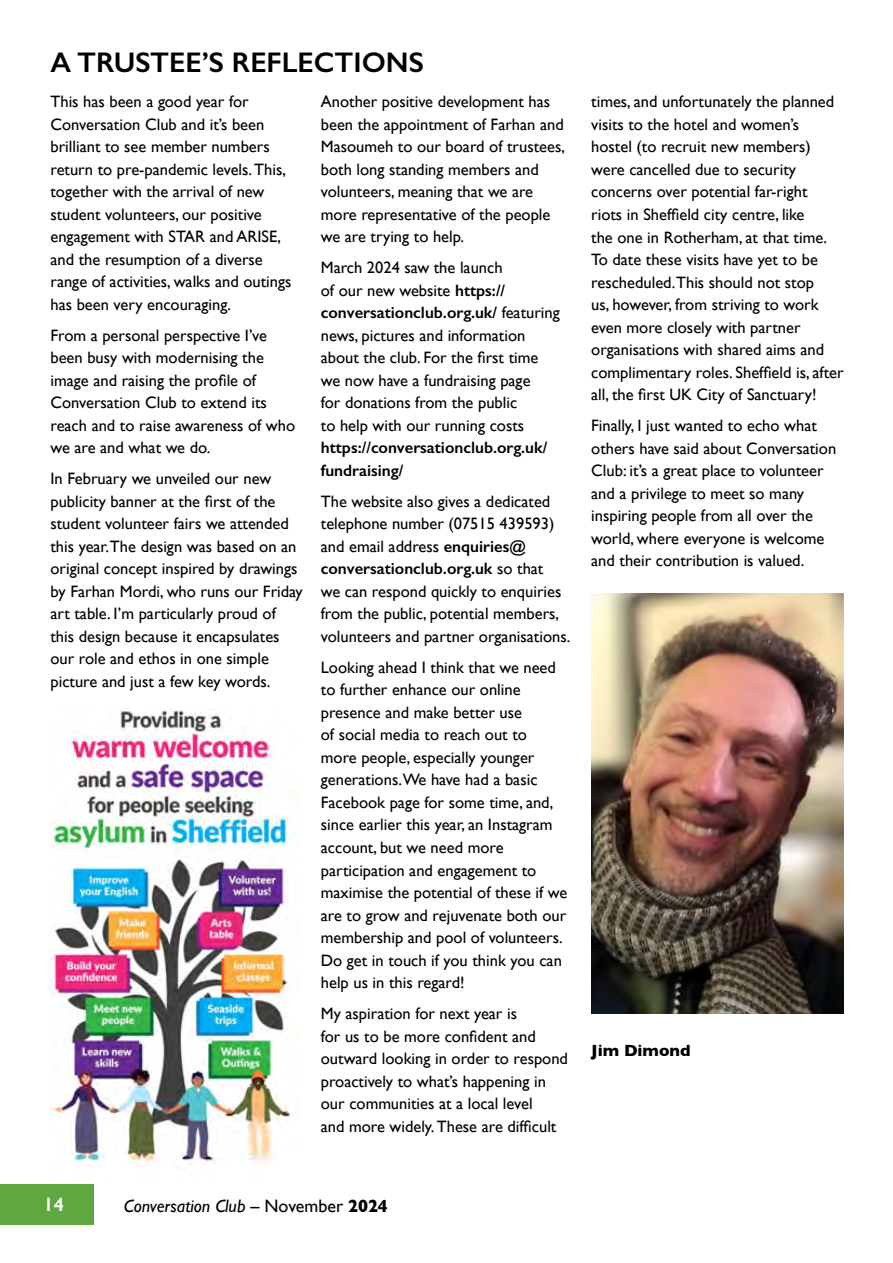
<style>
.page{position:relative;width:893px;height:1263px;background:#fff}
.page>*{position:absolute;margin:0;border:0;box-sizing:border-box;transform-origin:0 0}
.t1{font:600 28.5px "Gill Sans";color:#000}
.t2{font:600 19.5px "Gill Sans";color:#fff}
.t3{font:italic 18px "Gill Sans";color:#000}
.t4{font:16.5px/22.5px "Gill Sans";color:#000}
.t5{font:600 16.5px/22.5px "Gill Sans";color:#000}
.t6{font:700 16.5px "Gill Sans";color:#000}
.s1{font-weight:600}
.s2{font-style:normal}
.s3{font-weight:700;font-style:normal}
</style>
<div class="page">
<div style="left:0;top:1184px;width:93px;height:40px;background:#5fa841"></div>
<img style="left:592px;top:593px;width:252px;height:420px">
<img style="left:49px;top:708px;width:250px;height:459px">
<h1 class="t1" style="left:50px;top:45px;width:375px">A TRUSTEE’S REFLECTIONS</h1>
<p class="t4" style="left:50px;top:90px;width:243px">This has been a good year for<br>Conversation Club and it’s been brilliant to see member numbers return to pre-pandemic levels. This, together with the arrival of new student volunteers, our positive engagement with STAR and ARISE, and the resumption of a diverse range of activities, walks and outings has been very encouraging.</p>
<p class="t4" style="left:50px;top:324px;width:246px">From a personal perspective I’ve been busy with modernising the image and raising the profile of<br>Conversation Club to extend its reach and to raise awareness of who we are and what we do.</p>
<p class="t4" style="left:50px;top:467px;width:254px">In February we unveiled our new publicity banner at the first of the student volunteer fairs we attended this year.The design was based on an original concept inspired by drawings by Farhan Mordi, who runs our Friday art table. I’m particularly proud of this design because it encapsulates our role and ethos in one simple picture and just a few key words.</p>
<p class="t4" style="left:321px;top:90px;width:246px">Another positive development has been the appointment of Farhan and<br>Masoumeh to our board of trustees, both long standing members and volunteers, meaning that we are more representative of the people we are trying to help.</p>
<p class="t4" style="left:321px;top:256px;width:240px">March 2024 saw the launch<br>of our new website <span class="s1">https:// conversationclub.org.uk/</span> featuring news, pictures and information about the club. For the first time we now have a fundraising page<br>for donations from the public<br>to help with our running costs</p>
<p class="t5" style="left:321px;top:436px;width:228px">https://conversationclub.org.uk/ fundraising/</p>
<p class="t4" style="left:321px;top:490px;width:251px">The website also gives a dedicated telephone number (07515 439593) and email address <span class="s1">enquiries@ conversationclub.org.uk</span> so that<br>we can respond quickly to enquiries from the public, potential members, volunteers and partner organisations.</p>
<p class="t4" style="left:321px;top:656px;width:248px">Looking ahead I think that we need to further enhance our online presence and make better use<br>of social media to reach out to<br>more people, especially younger generations.We have had a basic<br>Facebook page for some time, and, since earlier this year, an Instagram account, but we need more participation and engagement to maximise the potential of these if we are to grow and rejuvenate both our membership and pool of volunteers.<br>Do get in touch if you think you can help us in this regard!</p>
<p class="t4" style="left:321px;top:1002px;width:249px">My aspiration for next year is<br>for us to be more confident and outward looking in order to respond proactively to what’s happening in our communities at a local level<br>and more widely. These are difficult</p>
<p class="t4" style="left:591px;top:90px;width:254px">times, and unfortunately the planned visits to the hotel and women’s hostel (to recruit new members) were cancelled due to security concerns over potential far-right<br>riots in Sheffield city centre, like<br>the one in Rotherham, at that time.<br>To date these visits have yet to be rescheduled.This should not stop<br>us, however, from striving to work even more closely with partner organisations with shared aims and complimentary roles. Sheffield is, after all, the first UK City of Sanctuary!</p>
<p class="t4" style="left:591px;top:414px;width:247px">Finally, I just wanted to echo what others have said about Conversation Club: it’s a great place to volunteer and a privilege to meet so many inspiring people from all over the world, where everyone is welcome and their contribution is valued.</p>
<p class="t6" style="left:591px;top:1037px;width:101px">Jim Dimond</p>
<p class="t2" style="left:44px;top:1193px;width:22px">14</p>
<p class="t3" style="left:124px;top:1195px;width:266px">Conversation Club <span class="s2">– November</span> <span class="s3">2024</span></p>
</div>
